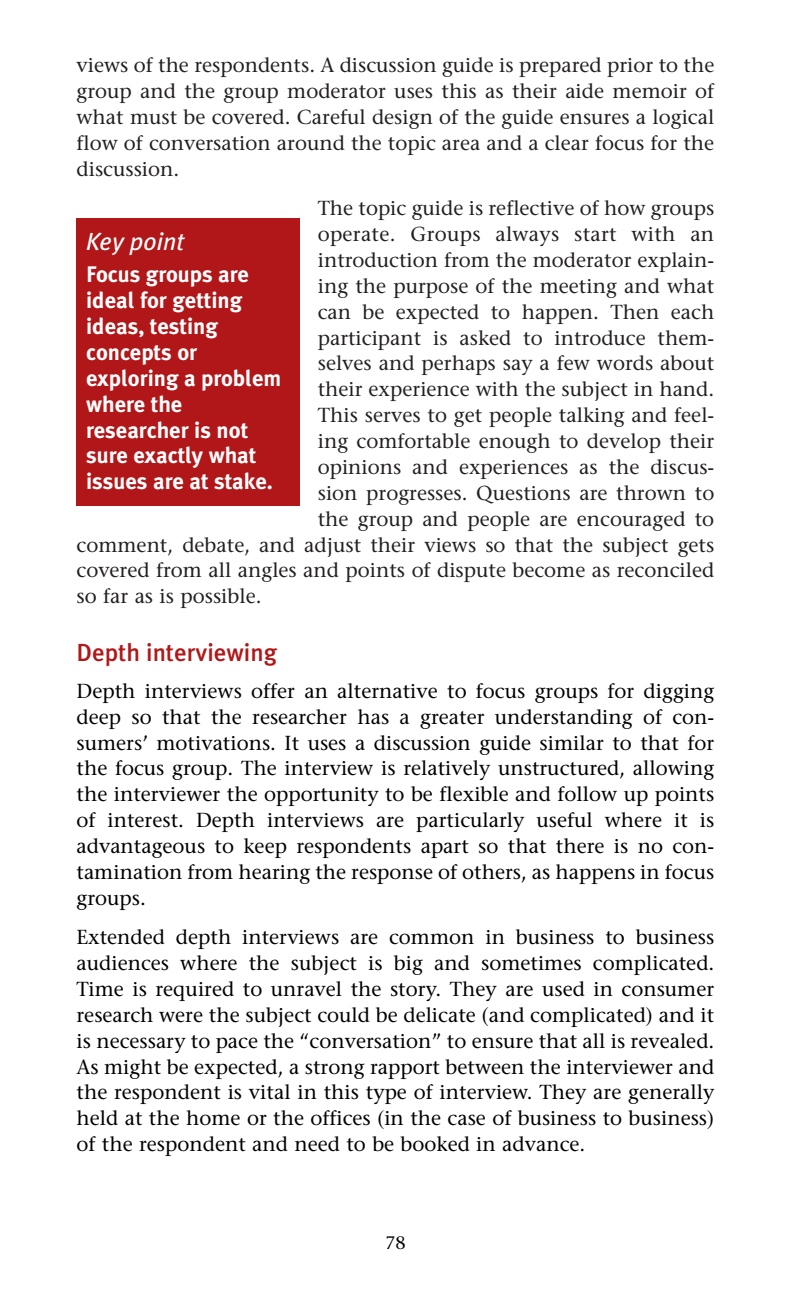
<style>
.page{position:relative;width:810px;height:1296px;background:#fff}
.page>*{position:absolute;margin:0;border:0;box-sizing:border-box;transform-origin:0 0}
.t1{font:500 24.75px "Meta Plus";color:#b11719}
.t2{font:italic 24.75px "Meta Plus";color:#fff}
.t3{font:700 22.5px/25.9px "Meta Plus";color:#fff}
.t4{font:20.25px/25.9px "Stone Serif";color:#000;text-align:justify}
.t5{font:20.25px/25.9px "Stone Serif";color:#231f20;text-align:justify}
.t6{font:18px "Stone Serif";color:#000}
</style>
<div class="page">
<div style="left:77px;top:218px;width:223px;height:288px;background:#b11719"></div>
<p class="t5" style="left:77px;top:54px;width:639px">views of the respondents. A discussion guide is prepared prior to the group and the group moderator uses this as their aide memoir of what must be covered. Careful design of the guide ensures a logical flow of conversation around the topic area and a clear focus for the discussion.</p>
<p class="t5" style="left:318px;top:197px;width:398px">The topic guide is reflective of how groups</p>
<p class="t5" style="left:318px;top:223px;width:398px">operate. Groups always start with an</p>
<p class="t5" style="left:318px;top:249px;width:398px">introduction from the moderator explain-</p>
<p class="t5" style="left:318px;top:275px;width:398px">ing the purpose of the meeting and what</p>
<p class="t5" style="left:318px;top:301px;width:398px">can be expected to happen. Then each</p>
<p class="t5" style="left:318px;top:327px;width:398px">participant is asked to introduce them-</p>
<p class="t5" style="left:318px;top:353px;width:398px">selves and perhaps say a few words about</p>
<p class="t5" style="left:318px;top:378px;width:398px">their experience with the subject in hand.</p>
<p class="t5" style="left:318px;top:404px;width:398px">This serves to get people talking and feel-</p>
<p class="t5" style="left:318px;top:430px;width:398px">ing comfortable enough to develop their</p>
<p class="t5" style="left:318px;top:456px;width:398px">opinions and experiences as the discus-</p>
<p class="t5" style="left:318px;top:482px;width:398px">sion progresses. Questions are thrown to</p>
<p class="t5" style="left:318px;top:508px;width:398px">the group and people are encouraged to</p>
<p class="t5" style="left:77px;top:534px;width:639px">comment, debate, and adjust their views so that the subject gets</p>
<p class="t5" style="left:77px;top:560px;width:639px">covered from all angles and points of dispute become as reconciled</p>
<p class="t5" style="left:77px;top:585px;width:186px">so far as is possible.</p>
<p class="t1" style="left:77px;top:642px;width:202px">Depth interviewing</p>
<p class="t4" style="left:77px;top:680px;width:639px">Depth interviews offer an alternative to focus groups for digging deep so that the researcher has a greater understanding of con&shy;sumers’ motivations. It uses a discussion guide similar to that for the focus group. The interview is relatively unstructured, allowing the interviewer the opportunity to be flexible and follow up points of interest. Depth interviews are particularly useful where it is advantageous to keep respondents apart so that there is no con&shy;tamination from hearing the response of others, as happens in focus groups.</p>
<p class="t4" style="left:77px;top:926px;width:639px">Extended depth interviews are common in business to business audiences where the subject is big and sometimes complicated.<br>Time is required to unravel the story. They are used in consumer research were the subject could be delicate (and complicated) and it is necessary to pace the “conversation” to ensure that all is revealed.<br>As might be expected, a strong rapport between the interviewer and the respondent is vital in this type of interview. They are generally held at the home or the offices (in the case of business to business) of the respondent and need to be booked in advance.</p>
<p class="t2" style="left:86px;top:231px;width:100px">Key point</p>
<p class="t3" style="left:86px;top:263px;width:197px">Focus groups are ideal for getting ideas, testing concepts or exploring a problem where the researcher is not sure exactly what issues are at stake.</p>
<p class="t6" style="left:385px;top:1235px;width:22px">78</p>
</div>
